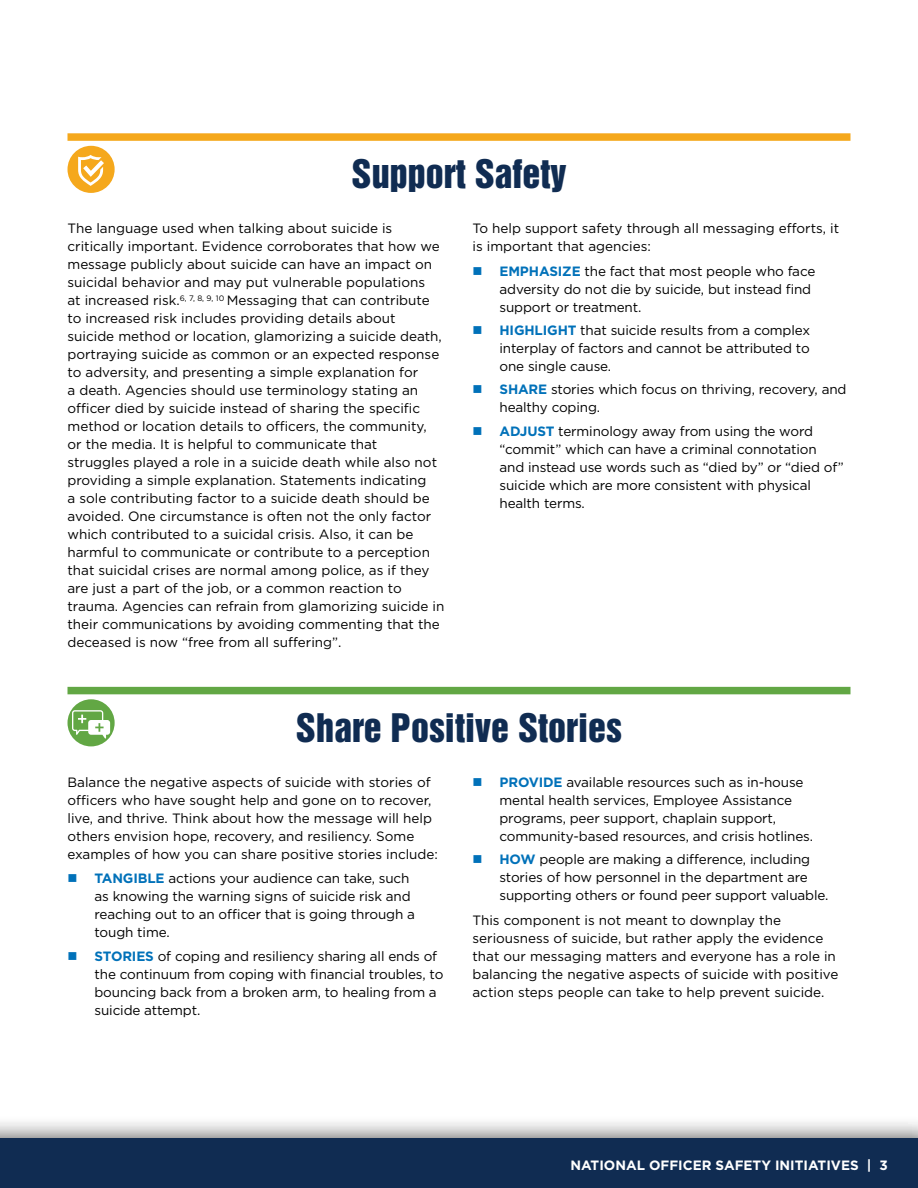
<style>
.page{position:relative;width:918px;height:1188px;background:#fff}
.page>*{position:absolute;margin:0;border:0;box-sizing:border-box;transform-origin:0 0}
.t1{font:36px "Helvetica Inserat LT Std";color:#102c52}
.t2{font:13.5px/18px "Gotham";color:#000}
.t3{font:700 13.5px "Gotham";color:#fff}
.s1{color:#0071b9}
.s2{font-weight:700;color:#0071b9}
</style>
<div class="page">
<div style="left:0;top:1116px;width:918px;height:72px;background:#000;opacity:.75"></div>
<div style="left:0;top:1138px;width:918px;height:50px;background:#102c52"></div>
<div style="left:68px;top:133px;width:782px;height:8px;background:#f5a81c"></div>
<div style="left:68px;top:687px;width:782px;height:7px;background:#62a744"></div>
<div style="left:68px;top:146px;width:47px;height:47px;background:#f5a81c;border-radius:50%"></div>
<svg style="left:78px;top:155px;width:26px;height:31px"></svg>
<div style="left:68px;top:699px;width:47px;height:47px;background:#62a744;border-radius:50%"></div>
<svg style="left:72px;top:710px;width:38px;height:29px"></svg>
<h1 class="t1" style="left:352px;top:152px;width:216px">Support Safety</h1>
<p class="t2" style="left:68px;top:219px;width:378px">The language used when talking about suicide is critically important. Evidence corroborates that how we message publicly about suicide can have an impact on suicidal behavior and may put vulnerable populations<br>at increased risk.<sup>6,</sup> <sup>7,</sup> <sup>8,</sup> <sup>9,</sup> <sup>10</sup> Messaging that can contribute to increased risk includes providing details about suicide method or location, glamorizing a suicide death, portraying suicide as common or an expected response to adversity, and presenting a simple explanation for<br>a death. Agencies should use terminology stating an officer died by suicide instead of sharing the specific method or location details to officers, the community,<br>or the media. It is helpful to communicate that<br>struggles played a role in a suicide death while also not providing a simple explanation. Statements indicating<br>a sole contributing factor to a suicide death should be avoided. One circumstance is often not the only factor which contributed to a suicidal crisis. Also, it can be harmful to communicate or contribute to a perception that suicidal crises are normal among police, as if they are just a part of the job, or a common reaction to trauma. Agencies can refrain from glamorizing suicide in their communications by avoiding commenting that the deceased is now “free from all suffering”.</p>
<p class="t2" style="left:473px;top:219px;width:368px">To help support safety through all messaging efforts, it is important that agencies:</p>
<p class="t2" style="left:500px;top:262px;width:317px;text-indent:-27px"><span class="s1">■</span> <span class="s2">EMPHASIZE</span> the fact that most people who face adversity do not die by suicide, but instead find support or treatment.</p>
<p class="t2" style="left:500px;top:321px;width:312px;text-align:justify;text-indent:-27px"><span class="s1">■</span> <span class="s2">HIGHLIGHT</span> that suicide results from a complex interplay of factors and cannot be attributed to one single cause.</p>
<p class="t2" style="left:500px;top:380px;width:349px;text-indent:-27px"><span class="s1">■</span> <span class="s2">SHARE</span> stories which focus on thriving, recovery, and healthy coping.</p>
<p class="t2" style="left:500px;top:422px;width:346px;text-indent:-27px"><span class="s1">■</span> <span class="s2">ADJUST</span> terminology away from using the word “commit” which can have a criminal connotation and instead use words such as “died by” or “died of” suicide which are more consistent with physical health terms.</p>
<h1 class="t1" style="left:296px;top:706px;width:328px">Share Positive Stories</h1>
<p class="t2" style="left:68px;top:773px;width:372px">Balance the negative aspects of suicide with stories of officers who have sought help and gone on to recover, live, and thrive. Think about how the message will help others envision hope, recovery, and resiliency. Some examples of how you can share positive stories include:</p>
<p class="t2" style="left:94px;top:869px;width:322px;text-indent:-27px"><span class="s1">■</span> <span class="s2">TANGIBLE</span> actions your audience can take, such as knowing the warning signs of suicide risk and reaching out to an officer that is going through a tough time.</p>
<p class="t2" style="left:94px;top:947px;width:350px;text-indent:-27px"><span class="s1">■</span> <span class="s2">STORIES</span> of coping and resiliency sharing all ends of the continuum from coping with financial troubles, to bouncing back from a broken arm, to healing from a suicide attempt.</p>
<p class="t2" style="left:499px;top:772px;width:315px;text-indent:-27px"><span class="s1">■</span> <span class="s2">PROVIDE</span> available resources such as in-house mental health services, Employee Assistance programs, peer support, chaplain support, community-based resources, and crisis hotlines.</p>
<p class="t2" style="left:500px;top:850px;width:331px;text-indent:-27px"><span class="s1">■</span> <span class="s2">HOW</span> people are making a difference, including stories of how personnel in the department are supporting others or found peer support valuable.</p>
<p class="t2" style="left:472px;top:911px;width:367px">This component is not meant to downplay the seriousness of suicide, but rather apply the evidence that our messaging matters and everyone has a role in balancing the negative aspects of suicide with positive action steps people can take to help prevent suicide.</p>
<p class="t3" style="left:571px;top:1156px;width:319px">NATIONAL OFFICER SAFETY INITIATIVES | 3</p>
</div>
